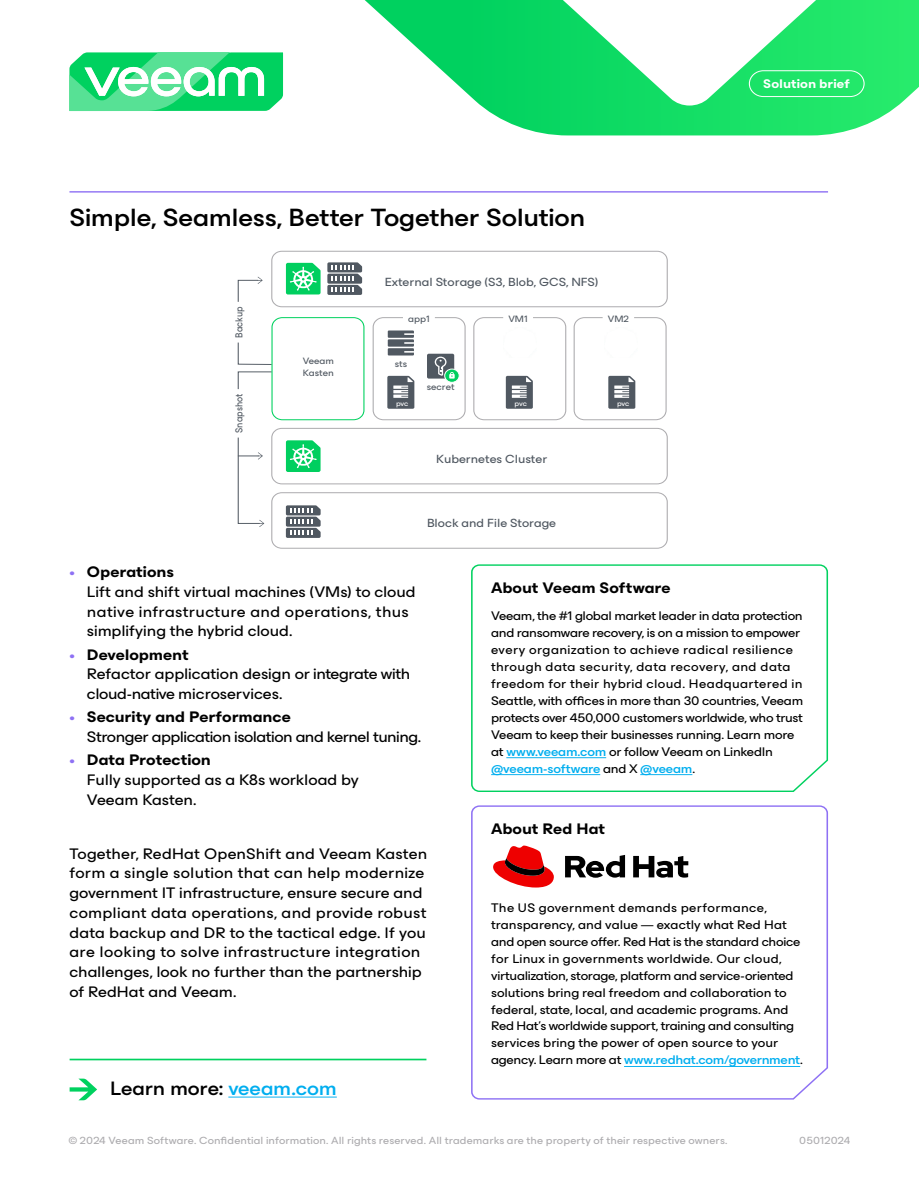
<style>
.page{position:relative;width:919px;height:1188px;background:#fff}
.page>*{position:absolute;margin:0;border:0;box-sizing:border-box;transform-origin:0 0}
.t1{font:500 25.35px "ES Build Neutral";letter-spacing:-.01em;color:#000;scale:1.09 1}
.t2{font:500 19.8px "ES Build Neutral";letter-spacing:-.01em;color:#000;scale:1.09 1}
.t3{font:15.45px/19.8px "ES Build Neutral";color:#000;scale:1.09 1}
.t4{font:15.45px/19.8px "ES Build Neutral";letter-spacing:-.03em;color:#000;scale:1.09 1}
.t5{font:700 15.45px "ES Build Neutral";color:#000;scale:1.09 1}
.t6{font:12.75px/17px "ES Build Neutral";letter-spacing:-.01em;color:#000;scale:1.09 1}
.t7{font:700 12.75px "ES Build Neutral";letter-spacing:.005em;color:#fff;scale:1.09 1}
.t8{font:12px "ES Build Neutral";color:#505861;scale:1.09 1}
.t9{font:10.65px "ES Build Neutral";letter-spacing:.01em;color:#adacaf;scale:1.09 1}
.t10{font:10.2px "ES Build Neutral";color:#505861;scale:.92 1}
.t11{font:9.45px/11.2px "ES Build Neutral";color:#505861;scale:1.09 1}
.t12{font:7.35px "ES Build Neutral";color:#fff;scale:1.09 1}
.s1{font-weight:700;color:#8e71f4}
.s2{font-weight:700}
.s3{color:#00aeef}
.s4{font-weight:500;color:#00aeef}
</style>
<div class="page">
<svg style="left:69px;top:52px;width:215px;height:59px"></svg>
<svg style="left:365px;top:0;width:553px;height:135px"></svg>
<svg style="left:747px;top:70px;width:117px;height:28px;background:#2fe674"></svg>
<hr style="left:69px;top:191px;width:758px;height:2px;background:#8e71f4">
<hr style="left:70px;top:1059px;width:356px;height:1px;background:#00d15f">
<svg style="left:70px;top:1079px;width:27px;height:21px"></svg>
<hr style="left:228px;top:1097px;width:108px;height:1px;background:#00aeef">
<svg style="left:237px;top:251px;width:430px;height:298px"></svg>
<svg style="left:471px;top:564px;width:357px;height:228px"></svg>
<svg style="left:471px;top:805px;width:357px;height:295px"></svg>
<svg style="left:493px;top:846px;width:195px;height:42px"></svg>
<h1 class="t1" style="left:69px;top:198px;width:474px">Simple, Seamless, Better Together Solution</h1>
<p class="t10" style="left:231px;top:338px;width:35px;rotate:-90deg">Backup</p>
<p class="t10" style="left:231px;top:433px;width:44px;rotate:-90deg">Snapshot</p>
<p class="t11" style="left:303px;top:355px;width:30px">Veeam<br>Kasten</p>
<p class="t8" style="left:384px;top:273px;width:197px">External Storage (S3, Blob, GCS, NFS)</p>
<p class="t11" style="left:408px;top:312px;width:21px">app1</p>
<p class="t11" style="left:508px;top:312px;width:19px">VM1</p>
<p class="t11" style="left:607px;top:312px;width:21px">VM2</p>
<p class="t11" style="left:395px;top:357px;width:13px">sts</p>
<p class="t11" style="left:426px;top:381px;width:27px">secret</p>
<p class="t12" style="left:396px;top:398px;width:13px">pvc</p>
<p class="t12" style="left:514px;top:398px;width:13px">pvc</p>
<p class="t12" style="left:616px;top:398px;width:13px">pvc</p>
<p class="t8" style="left:436px;top:450px;width:103px">Kubernetes Cluster</p>
<p class="t8" style="left:427px;top:514px;width:120px">Block and File Storage</p>
<p class="t7" style="left:762px;top:73px;width:81px">Solution brief</p>
<p class="t3" style="left:87px;top:560px;width:303px;text-indent:-17px"><span class="s1">•</span> <span class="s2">Operations<br></span>Lift and shift virtual machines (VMs) to cloud native infrastructure and operations, thus simplifying the hybrid cloud.</p>
<p class="t3" style="left:87px;top:643px;width:298px;text-indent:-17px"><span class="s1">•</span> <span class="s2">Development<br></span>Refactor application design or integrate with cloud-native microservices.</p>
<p class="t4" style="left:87px;top:706px;width:308px;text-indent:-17px"><span class="s1">•</span> <span class="s2">Security and Performance<br></span>Stronger application isolation and kernel tuning.</p>
<p class="t3" style="left:87px;top:749px;width:251px;text-indent:-17px"><span class="s1">•</span> <span class="s2">Data Protection<br></span>Fully supported as a K8s workload by<br>Veeam Kasten.</p>
<p class="t3" style="left:69px;top:842px;width:329px">Together, RedHat OpenShift and Veeam Kasten form a single solution that can help modernize government IT infrastructure, ensure secure and compliant data operations, and provide robust data backup and DR to the tactical edge. If you are looking to solve infrastructure integration challenges, look no further than the partnership of RedHat and Veeam.</p>
<h2 class="t2" style="left:110px;top:1073px;width:209px">Learn more: <span class="s3">veeam.com</span></h2>
<p class="t5" style="left:491px;top:575px;width:166px">About Veeam Software</p>
<p class="t6" style="left:491px;top:606px;width:287px">Veeam, the #1 global market leader in data protection and ransomware recovery, is on a mission to empower every organization to achieve radical resilience through data security, data recovery, and data freedom for their hybrid cloud. Headquartered in Seattle, with offices in more than 30 countries, Veeam protects over 450,000 customers worldwide, who trust Veeam to keep their businesses running. Learn more at <span class="s4">www.veeam.com</span> or follow Veeam on LinkedIn <span class="s4">@veeam-software</span> and X <span class="s4">@veeam</span>.</p>
<p class="t5" style="left:491px;top:816px;width:106px">About Red Hat</p>
<p class="t6" style="left:491px;top:898px;width:287px">The US government demands performance, transparency, and value — exactly what Red Hat and open source offer. Red Hat is the standard choice for Linux in governments worldwide. Our cloud, virtualization, storage, platform and service-oriented solutions bring real freedom and collaboration to federal, state, local, and academic programs. And Red Hat’s worldwide support, training and consulting services bring the power of open source to your agency. Learn more at <span class="s4">www.redhat.com/government</span>.</p>
<p class="t9" style="left:68px;top:1132px;width:606px">© 2024 Veeam Software. Confidential information. All rights reserved. All trademarks are the property of their respective owners.</p>
<p class="t9" style="left:798px;top:1132px;width:48px">05012024</p>
</div>
